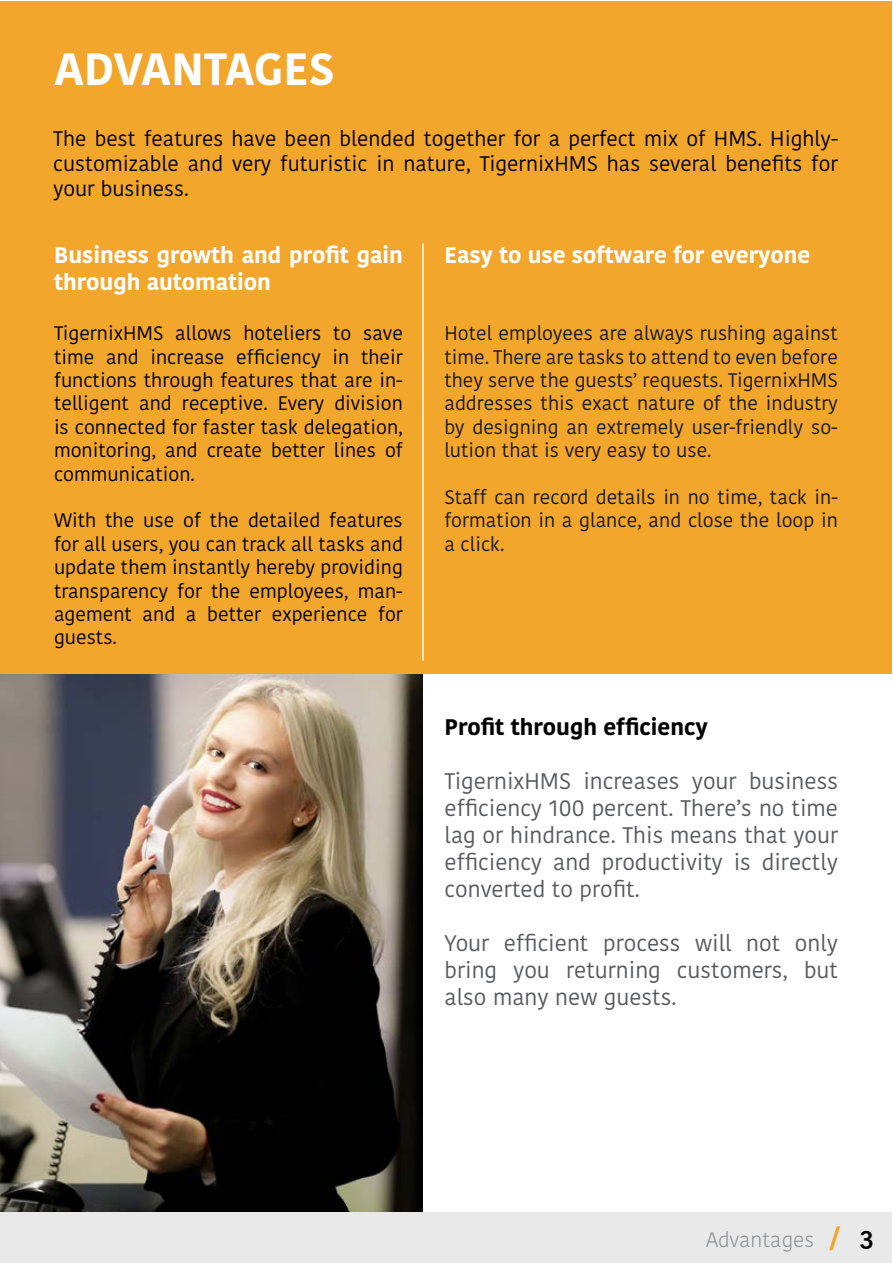
<style>
.page{position:relative;width:893px;height:1263px;background:#fff}
.page>*{position:absolute;margin:0;border:0;box-sizing:border-box;transform-origin:0 0}
.t1{font:700 45px "Kohinoor Bangla";color:#fff}
.t2{font:700 27px "Kohinoor Bangla";color:#f2a62c}
.t3{font:22.5px/27px "Kohinoor Bangla";color:#58595b;text-align:justify}
.t4{font:700 22.5px/27px "Kohinoor Bangla";color:#fff}
.t5{font:700 22.5px "Kohinoor Bangla";color:#000}
.t6{font:21px/25.2px "Kohinoor Bangla";color:#000;text-align:justify}
.t7{font:300 21px "Kohinoor Bangla";color:#8e9092}
.t8{font:19.5px/23.4px "Kohinoor Bangla";color:#000;text-align:justify}
.t9{font:19.5px/23.4px "Kohinoor Bangla";color:#181718;text-align:justify}
.s1{font-family:"News Got T";font-weight:600;color:#000}
</style>
<div class="page">
<div style="left:0;top:1212px;width:892px;height:50px;background:#e9e9ea"></div>
<img style="left:1px;top:673px;width:422px;height:539px">
<div style="left:1px;top:1px;width:891px;height:672px;background:#f2a62c"></div>
<hr style="left:422px;top:244px;width:2px;height:416px;background:#fff">
<h1 class="t1" style="left:54px;top:30px;width:282px">ADVANTAGES</h1>
<p class="t6" style="left:53px;top:125px;width:786px">The best features have been blended together for a perfect mix of HMS. Highly&shy;customizable and very futuristic in nature, TigernixHMS has several benefits for your business.</p>
<p class="t4" style="left:54px;top:240px;width:350px">Business growth and profit gain through automation</p>
<p class="t8" style="left:54px;top:321px;width:350px">TigernixHMS allows hoteliers to save time and increase efficiency in their functions through features that are in&shy;telligent and receptive. Every division is connected for faster task delegation, monitoring, and create better lines of communication.</p>
<p class="t8" style="left:54px;top:508px;width:350px">With the use of the detailed features for all users, you can track all tasks and update them instantly hereby providing transparency for the employees, man&shy;agement and a better experience for guests.</p>
<p class="t4" style="left:444px;top:240px;width:367px">Easy to use software for everyone</p>
<p class="t9" style="left:444px;top:321px;width:395px">Hotel employees are always rushing against time. There are tasks to attend to even before they serve the guests’ requests. TigernixHMS addresses this exact nature of the industry by designing an extremely user-friendly so&shy;lution that is very easy to use.</p>
<p class="t9" style="left:444px;top:485px;width:395px">Staff can record details in no time, tack in&shy;formation in a glance, and close the loop in a click.</p>
<p class="t5" style="left:445px;top:707px;width:265px">Profit through efficiency</p>
<p class="t3" style="left:445px;top:767px;width:395px">TigernixHMS increases your business efficiency 100 percent. There’s no time lag or hindrance. This means that your efficiency and productivity is directly converted to profit.</p>
<p class="t3" style="left:445px;top:929px;width:395px">Your efficient process will not only bring you returning customers, but also many new guests.</p>
<p class="t7" style="left:706px;top:1224px;width:110px">Advantages</p>
<h2 class="t2" style="left:829px;top:1213px;width:46px">/ <span class="s1">3</span></h2>
</div>
